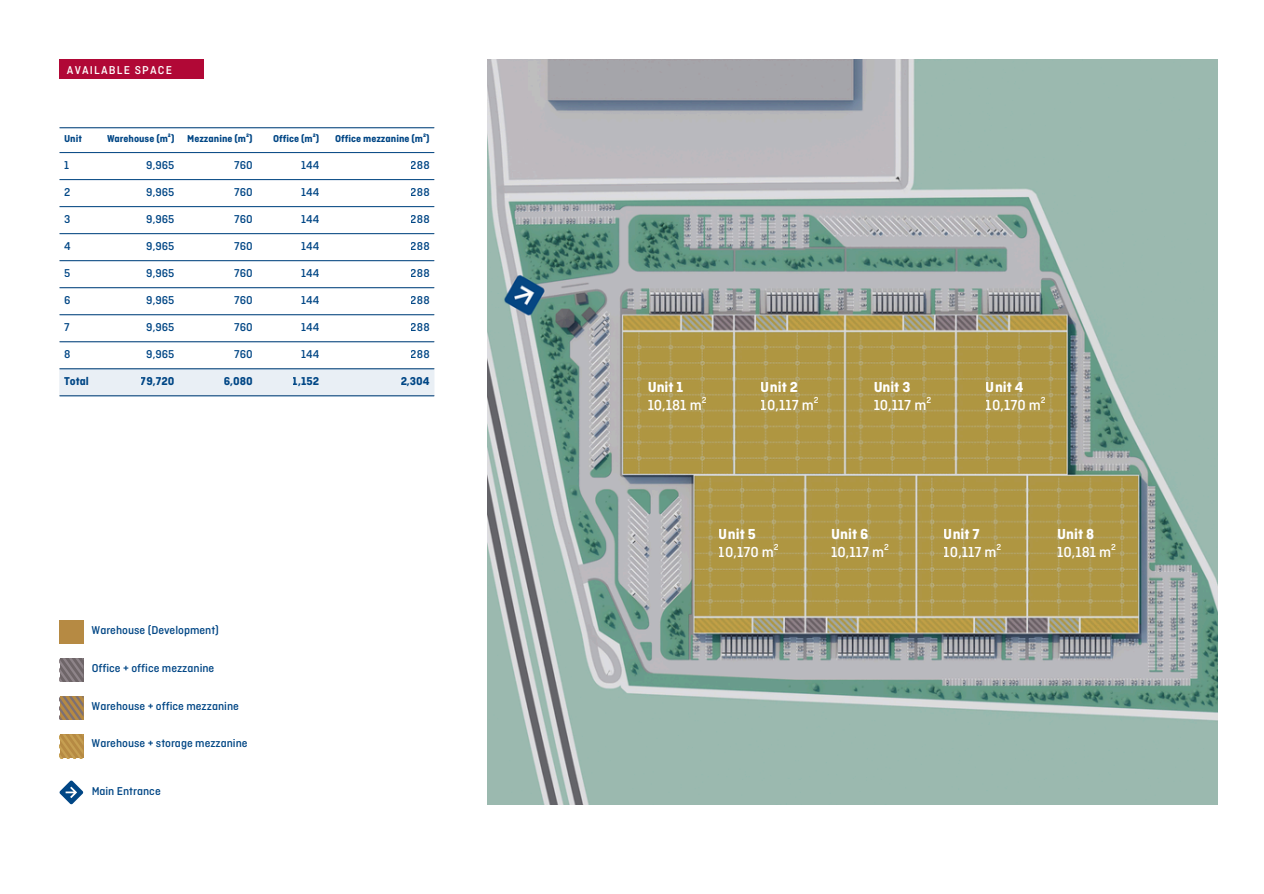
<style>
.page{position:relative;width:1264px;height:894px;background:#fff}
.page>*{position:absolute;margin:0;border:0;box-sizing:border-box;transform-origin:0 0}
.t1{font:500 15.3px/17.9px "Ciutadella";color:#fff}
.t2{font:500 12px "Ciutadella";color:#004685}
.t3{font:700 12px "Ciutadella";color:#004685}
.t4{font:500 12px "Ciutadella";color:#004684}
.t5{font:500 12px "Ciutadella";letter-spacing:.1em;color:#fff}
.t6{font:700 10.5px "Ciutadella";color:#004685}
.s1{font-weight:700}
</style>
<div class="page">
<div style="left:60px;top:60px;width:144px;height:19px;background:#b10836"></div>
<div style="left:60px;top:369px;width:374px;height:26px;background:#e9eff5"></div>
<hr style="left:60px;top:127px;width:374px;height:1px;background:#004685">
<hr style="left:60px;top:152px;width:374px;height:1px;background:#004685">
<hr style="left:60px;top:179px;width:374px;height:1px;background:#004685">
<hr style="left:60px;top:206px;width:374px;height:1px;background:#004685">
<hr style="left:60px;top:233px;width:374px;height:1px;background:#004685">
<hr style="left:60px;top:260px;width:374px;height:1px;background:#004685">
<hr style="left:60px;top:287px;width:374px;height:1px;background:#004685">
<hr style="left:60px;top:314px;width:374px;height:1px;background:#004685">
<hr style="left:60px;top:341px;width:374px;height:1px;background:#004685">
<hr style="left:60px;top:368px;width:374px;height:1px;background:#004685">
<hr style="left:60px;top:395px;width:374px;height:1px;background:#004685">
<div style="left:60px;top:620px;width:24px;height:23px;background:#b68a43"></div>
<svg style="left:83px;top:658px;width:1px;height:23px"></svg>
<svg style="left:60px;top:658px;width:23px;height:23px"></svg>
<svg style="left:83px;top:734px;width:1px;height:23px"></svg>
<svg style="left:60px;top:734px;width:23px;height:24px"></svg>
<svg style="left:60px;top:780px;width:23px;height:24px"></svg>
<svg style="left:83px;top:696px;width:1px;height:23px"></svg>
<svg style="left:60px;top:696px;width:23px;height:23px"></svg>
<img style="left:487px;top:60px;width:730px;height:743px">
<p class="t5" style="left:67px;top:64px;width:107px">AVAILABLE SPACE</p>
<p class="t6" style="left:64px;top:133px;width:19px">Unit</p>
<p class="t6" style="left:107px;top:133px;width:147px">Warehouse (m²) Mezzanine (m²)</p>
<p class="t6" style="left:273px;top:133px;width:48px">Office (m²)</p>
<p class="t6" style="left:335px;top:133px;width:96px">Office mezzanine (m²)</p>
<p class="t2" style="left:64px;top:158px;width:6px">1</p>
<p class="t2" style="left:146px;top:158px;width:30px">9,965</p>
<p class="t2" style="left:234px;top:158px;width:20px">760</p>
<p class="t2" style="left:301px;top:158px;width:20px">144</p>
<p class="t2" style="left:411px;top:158px;width:20px">288</p>
<p class="t2" style="left:64px;top:185px;width:8px">2</p>
<p class="t2" style="left:146px;top:185px;width:30px">9,965</p>
<p class="t2" style="left:234px;top:185px;width:20px">760</p>
<p class="t2" style="left:301px;top:185px;width:20px">144</p>
<p class="t2" style="left:411px;top:185px;width:20px">288</p>
<p class="t2" style="left:64px;top:212px;width:8px">3</p>
<p class="t2" style="left:146px;top:212px;width:30px">9,965</p>
<p class="t2" style="left:234px;top:212px;width:20px">760</p>
<p class="t2" style="left:301px;top:212px;width:20px">144</p>
<p class="t2" style="left:411px;top:212px;width:20px">288</p>
<p class="t2" style="left:64px;top:239px;width:8px">4</p>
<p class="t2" style="left:146px;top:239px;width:30px">9,965</p>
<p class="t2" style="left:234px;top:239px;width:20px">760</p>
<p class="t2" style="left:301px;top:239px;width:20px">144</p>
<p class="t2" style="left:411px;top:239px;width:20px">288</p>
<p class="t2" style="left:64px;top:266px;width:8px">5</p>
<p class="t2" style="left:146px;top:266px;width:30px">9,965</p>
<p class="t2" style="left:234px;top:266px;width:20px">760</p>
<p class="t2" style="left:301px;top:266px;width:20px">144</p>
<p class="t2" style="left:411px;top:266px;width:20px">288</p>
<p class="t2" style="left:64px;top:293px;width:8px">6</p>
<p class="t2" style="left:146px;top:293px;width:30px">9,965</p>
<p class="t2" style="left:234px;top:293px;width:20px">760</p>
<p class="t2" style="left:301px;top:293px;width:20px">144</p>
<p class="t2" style="left:411px;top:293px;width:20px">288</p>
<p class="t2" style="left:64px;top:320px;width:7px">7</p>
<p class="t2" style="left:146px;top:320px;width:30px">9,965</p>
<p class="t2" style="left:234px;top:320px;width:20px">760</p>
<p class="t2" style="left:301px;top:320px;width:20px">144</p>
<p class="t2" style="left:411px;top:320px;width:20px">288</p>
<p class="t2" style="left:64px;top:347px;width:8px">8</p>
<p class="t2" style="left:146px;top:347px;width:30px">9,965</p>
<p class="t2" style="left:234px;top:347px;width:20px">760</p>
<p class="t2" style="left:301px;top:347px;width:20px">144</p>
<p class="t2" style="left:411px;top:347px;width:20px">288</p>
<p class="t3" style="left:64px;top:374px;width:26px">Total</p>
<p class="t3" style="left:141px;top:374px;width:35px">79,720</p>
<p class="t3" style="left:224px;top:374px;width:31px">6,080</p>
<p class="t3" style="left:293px;top:374px;width:28px">1,152</p>
<p class="t3" style="left:400px;top:374px;width:31px">2,304</p>
<p class="t2" style="left:92px;top:624px;width:129px">Warehouse (Development)</p>
<p class="t2" style="left:92px;top:661px;width:124px">Office + office mezzanine</p>
<p class="t2" style="left:92px;top:699px;width:149px">Warehouse + office mezzanine</p>
<p class="t4" style="left:92px;top:737px;width:158px">Warehouse + storage mezzanine</p>
<p class="t2" style="left:92px;top:784px;width:71px">Main Entrance</p>
<p class="t1" style="left:647px;top:379px;width:60px"><span class="s1">Unit 1<br></span>10,181 m<sup>2</sup></p>
<p class="t1" style="left:873px;top:379px;width:59px"><span class="s1">Unit 3<br></span>10,117 m<sup>2</sup></p>
<p class="t1" style="left:985px;top:379px;width:61px"><span class="s1">Unit 4<br></span>10,170 m<sup>2</sup></p>
<p class="t1" style="left:761px;top:379px;width:59px"><span class="s1">Unit 2<br></span>10,117 m<sup>2</sup></p>
<p class="t1" style="left:718px;top:526px;width:61px"><span class="s1">Unit 5<br></span>10,170 m<sup>2</sup></p>
<p class="t1" style="left:831px;top:526px;width:59px"><span class="s1">Unit 6<br></span>10,117 m<sup>2</sup></p>
<p class="t1" style="left:943px;top:526px;width:59px"><span class="s1">Unit 7<br></span>10,117 m<sup>2</sup></p>
<p class="t1" style="left:1057px;top:526px;width:60px"><span class="s1">Unit 8<br></span>10,181 m<sup>2</sup></p>
</div>
